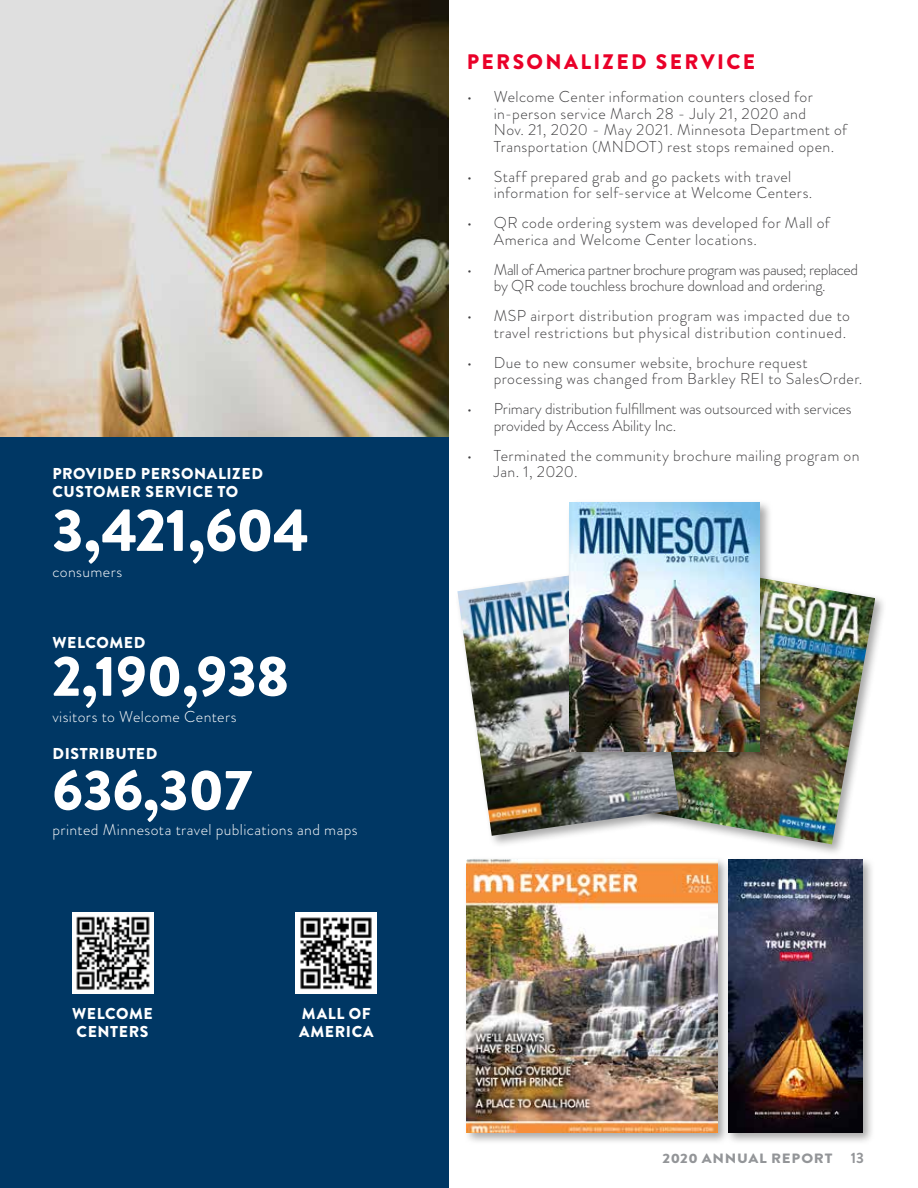
<style>
.page{position:relative;width:918px;height:1188px;background:#fff}
.page>*{position:absolute;margin:0;border:0;box-sizing:border-box;transform-origin:0 0}
.t1{font:900 60px "Brandon Grotesque";letter-spacing:-.015em;color:#fff}
.t2{font:900 57px "Brandon Grotesque";color:#fff}
.t3{font:900 21px "Brandon Grotesque";letter-spacing:.115em;color:#ea0029}
.t4{font:300 15.75px/16.5px "Brandon Grotesque";letter-spacing:.025em;color:#414042}
.t5{font:300 15.75px/16.5px "Brandon Grotesque";letter-spacing:-.02em;color:#414042;text-align:center}
.t6{font:900 15.75px/18px "Brandon Grotesque";letter-spacing:.035em;color:#fff}
.t7{font:300 15.75px/16.5px "Brandon Grotesque";letter-spacing:-.01em;color:#414042}
.t8{font:300 15.75px "Brandon Grotesque";letter-spacing:.025em;color:#fff}
.t9{font:900 13.5px "Brandon Grotesque";letter-spacing:.05em;color:#939598;scale:1.11 1}
.s1{font-weight:700;font-size:15px}
</style>
<div class="page">
<div style="left:0;top:0;width:448px;height:1188px;background:#003764"></div>
<div style="left:641px;top:562px;width:247px;height:294px;background:#000;opacity:.35"></div>
<img style="left:692px;top:565px;width:183px;height:279px">
<img style="left:0;top:0;width:448px;height:437px">
<div style="left:454px;top:562px;width:238px;height:286px;background:#000;opacity:.35"></div>
<img style="left:457px;top:565px;width:222px;height:271px">
<div style="left:463px;top:856px;width:267px;height:289px;background:#000;opacity:.35"></div>
<img style="left:466px;top:860px;width:251px;height:272px">
<div style="left:725px;top:856px;width:150px;height:289px;background:#000;opacity:.35"></div>
<img style="left:728px;top:860px;width:134px;height:272px">
<div style="left:566px;top:499px;width:207px;height:265px;background:#000;opacity:.35"></div>
<img style="left:569px;top:503px;width:191px;height:248px">
<img style="left:296px;top:913px;width:81px;height:81px">
<img style="left:72px;top:913px;width:81px;height:81px">
<p class="t6" style="left:52px;top:464px;width:212px">PROVIDED PERSONALIZED<br>CUSTOMER SERVICE TO</p>
<h1 class="t1" style="left:52px;top:488px;width:258px">3,421,604</h1>
<p class="t8" style="left:52px;top:560px;width:71px">consumers</p>
<p class="t6" style="left:53px;top:633px;width:94px">WELCOMED</p>
<h2 class="t2" style="left:52px;top:636px;width:238px">2,190,938</h2>
<p class="t8" style="left:52px;top:706px;width:186px">visitors to Welcome Centers</p>
<p class="t6" style="left:53px;top:745px;width:107px">DISTRIBUTED</p>
<h2 class="t2" style="left:52px;top:750px;width:201px">636,307</h2>
<p class="t8" style="left:52px;top:819px;width:307px">printed Minnesota travel publications and maps</p>
<p class="t6" style="left:72px;top:1005px;width:82px">WELCOME<br>CENTERS</p>
<p class="t6" style="left:299px;top:1005px;width:76px">MALL OF<br>AMERICA</p>
<h3 class="t3" style="left:467px;top:47px;width:290px">PERSONALIZED SERVICE</h3>
<p class="t4" style="left:494px;top:88px;width:355px;text-indent:-27px">• Welcome Center information counters closed for in-person service March 28 - July 21, 2020 and<br>Nov. 21, 2020 - May 2021. Minnesota Department of Transportation (MNDOT) rest stops remained open.</p>
<p class="t4" style="left:494px;top:168px;width:320px;text-indent:-27px">• Staff prepared grab and go packets with travel information for self-service at Welcome Centers.</p>
<p class="t4" style="left:494px;top:215px;width:338px;text-indent:-27px">• QR code ordering system was developed for Mall of<br>America and Welcome Center locations.</p>
<p class="t5" style="left:467px;top:261px;width:393px">• Mall of America partner brochure program was paused; replaced by QR code touchless brochure download and ordering.</p>
<p class="t4" style="left:467px;top:308px;width:385px;text-align:right">• MSP airport distribution program was impacted due to travel restrictions but physical distribution continued.</p>
<p class="t4" style="left:494px;top:354px;width:370px;text-indent:-27px">• Due to new consumer website, brochure request processing was changed from Barkley REI to SalesOrder.</p>
<p class="t7" style="left:494px;top:401px;width:359px;text-indent:-27px">• Primary distribution fulfillment was outsourced with services provided by Access Ability Inc.</p>
<p class="t4" style="left:494px;top:447px;width:367px;text-indent:-27px">• Terminated the community brochure mailing program on<br>Jan. 1, 2020.</p>
<p class="t9" style="left:663px;top:1149px;width:183px">2020 ANNUAL REPORT <span class="s1">13</span></p>
</div>
